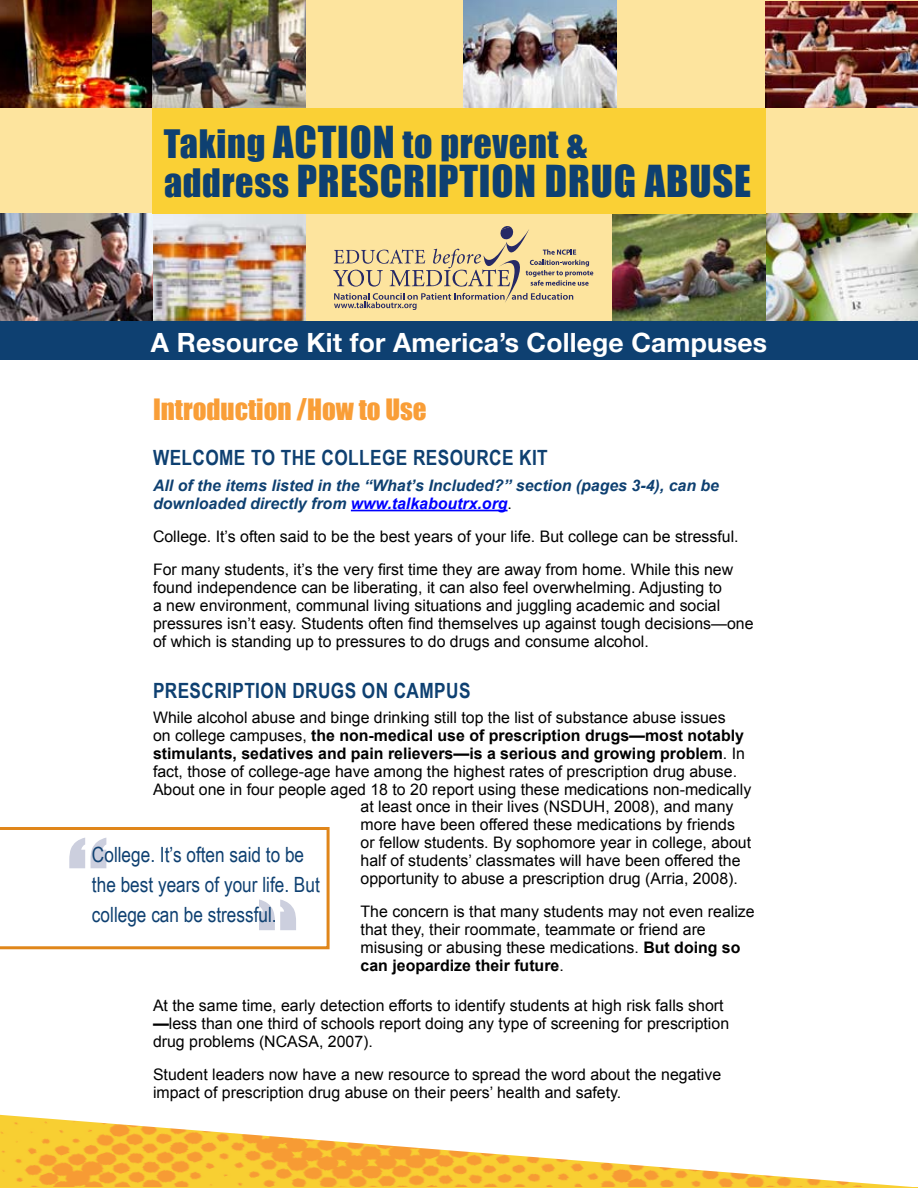
<style>
.page{position:relative;width:918px;height:1188px;background:#fff}
.page>*{position:absolute;margin:0;border:0;box-sizing:border-box;transform-origin:0 0}
.t1{font:120px "Impact";color:#cccfde}
.t2{font:40.5px "Impact";letter-spacing:.02em;color:#0e4071}
.t3{font:36px "Impact";letter-spacing:.02em;color:#0e4071}
.t4{font:27px "Impact";color:#f99e37}
.t5{font:700 26.55px "Helvetica Neue";letter-spacing:.005em;color:#fff}
.t6{font:21px/30px "Arial Narrow";color:#0e4071}
.t7{font:700 21px "Arial Narrow";letter-spacing:.02em;color:#0e4071}
.t8{font:15.9px/18px "Arial";color:#000}
.t9{font:italic 700 15.9px/18px "Arial";color:#0e4071}
.s1{font-size:40.5px}
.s2{font-size:36px}
.s3{color:#00f}
.s4{font-weight:400;font-style:normal;color:#000}
.s5{font-weight:700}
</style>
<div class="page">
<hr style="left:351px;top:510px;width:157px;height:1px;background:#00f">
<div style="left:0;top:0;width:918px;height:326px;background:#fde49e"></div>
<img style="left:464px;top:0;width:153px;height:108px">
<img style="left:0;top:0;width:153px;height:108px">
<img style="left:0;top:214px;width:306px;height:107px">
<img style="left:0;top:1115px;width:912px;height:73px">
<img style="left:153px;top:0;width:153px;height:108px">
<img style="left:612px;top:214px;width:306px;height:107px">
<img style="left:766px;top:2px;width:152px;height:106px">
<svg style="left:333px;top:226px;width:260px;height:84px"></svg>
<div style="left:0;top:321px;width:918px;height:39px;background:#0e4071"></div>
<div style="left:152px;top:108px;width:614px;height:106px;background:#fad035"></div>
<svg style="left:0;top:827px;width:330px;height:122px"></svg>
<h3 class="t3" style="left:164px;top:116px;width:425px">Taking <span class="s1">ACTION</span> to prevent &amp;</h3>
<h2 class="t2" style="left:164px;top:150px;width:588px"><span class="s2">address</span> PRESCRIPTION DRUG ABUSE</h2>
<h3 class="t5" style="left:151px;top:326px;width:618px">A Resource Kit for America’s College Campuses</h3>
<h3 class="t4" style="left:153px;top:389px;width:275px">Introduction /How to Use</h3>
<h3 class="t7" style="left:153px;top:446px;width:396px">WELCOME TO THE COLLEGE RESOURCE KIT</h3>
<p class="t9" style="left:153px;top:476px;width:568px">All of the items listed in the “What’s Included?” section (pages 3-4), can be downloaded directly from <span class="s3">www.talkaboutrx.org</span><span class="s4">.</span></p>
<p class="t8" style="left:153px;top:520px;width:587px;line-height:33px">College. It’s often said to be the best years of your life. But college can be stressful.<br>For many students, it’s the very first time they are away from home. While this new</p>
<p class="t8" style="left:153px;top:578px;width:602px">found independence can be liberating, it can also feel overwhelming. Adjusting to<br>a new environment, communal living situations and juggling academic and social pressures isn’t easy. Students often find themselves up against tough decisions—one of which is standing up to pressures to do drugs and consume alcohol.</p>
<h3 class="t7" style="left:153px;top:678px;width:319px">PRESCRIPTION DRUGS ON CAMPUS</h3>
<p class="t8" style="left:153px;top:709px;width:600px">While alcohol abuse and binge drinking still top the list of substance abuse issues<br>on college campuses, <span class="s5">the non-medical use of prescription drugs—most notably stimulants, sedatives and pain relievers—is a serious and growing problem</span>. In fact, those of college-age have among the highest rates of prescription drug abuse.<br>About one in four people aged 18 to 20 report using these medications non-medically</p>
<p class="t8" style="left:361px;top:797px;width:392px">at least once in their lives (NSDUH, 2008), and many more have been offered these medications by friends or fellow students. By sophomore year in college, about half of students’ classmates will have been offered the opportunity to abuse a prescription drug (Arria, 2008).</p>
<p class="t8" style="left:361px;top:902px;width:396px">The concern is that many students may not even realize that they, their roommate, teammate or friend are misusing or abusing these medications. <span class="s5">But doing so can jeopardize their future</span>.</p>
<h1 class="t1" style="left:67px;top:792px;width:43px">“</h1>
<h3 class="t6" style="left:92px;top:840px;width:229px">College. It’s often said to be the best years of your life. But college can be stressful.</h3>
<p class="t8" style="left:153px;top:997px;width:578px">At the same time, early detection efforts to identify students at high risk falls short <span class="s5">—</span>less than one third of schools report doing any type of screening for prescription drug problems (NCASA, 2007).</p>
<p class="t8" style="left:153px;top:1066px;width:570px">Student leaders now have a new resource to spread the word about the negative impact of prescription drug abuse on their peers’ health and safety.</p>
</div>
